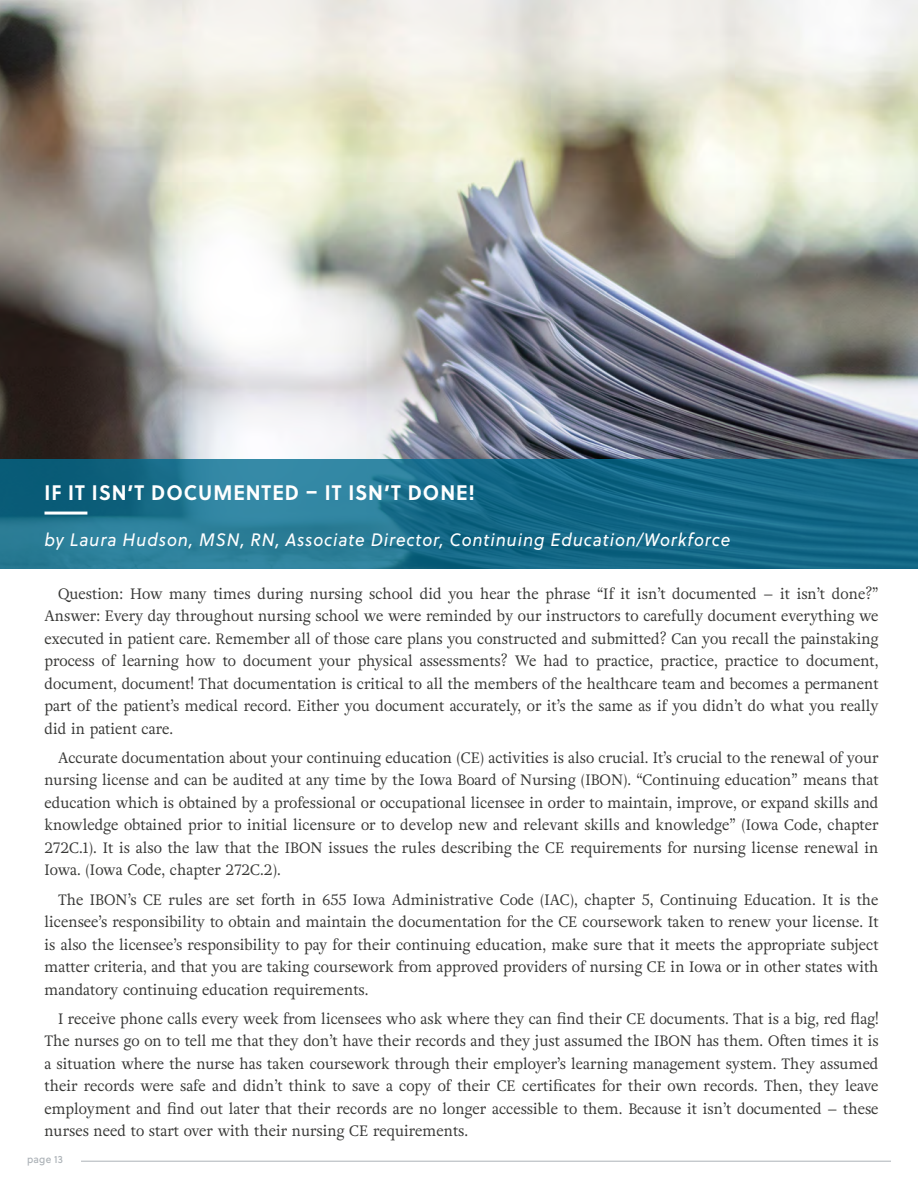
<style>
.page{position:relative;width:918px;height:1188px;background:#fff}
.page>*{position:absolute;margin:0;border:0;box-sizing:border-box;transform-origin:0 0}
.t1{font:700 21px "Soleil";letter-spacing:.05em;color:#fff;scale:.94 1}
.t2{font:italic 18px "Soleil";letter-spacing:.05em;color:#fff;scale:.94 1}
.t3{font:15px/22.5px "Adriane Text";color:#383836;text-align:justify;scale:.94 1}
.t4{font:10.5px "Soleil";letter-spacing:.025em;color:#acb2b7;scale:.94 1}
</style>
<div class="page">
<img style="left:0;top:0;width:918px;height:459px">
<svg style="left:0;top:459px;width:918px;height:110px;background:#1b6f8d"></svg>
<hr style="left:45px;top:512px;width:42px;height:3px;background:#fff">
<hr style="left:81px;top:1161px;width:810px;height:1px;background:#acb2b7">
<p class="t1" style="left:45px;top:477px;width:460px">IF IT ISN’T DOCUMENTED – IT ISN’T DONE!</p>
<p class="t2" style="left:45px;top:526px;width:731px">by Laura Hudson, MSN, RN, Associate Director, Continuing Education/Workforce</p>
<p class="t3" style="left:45px;top:582px;width:889px;text-indent:14px">Question: How many times during nursing school did you hear the phrase “If it isn’t documented – it isn’t done?” Answer: Every day throughout nursing school we were reminded by our instructors to carefully document everything we executed in patient care. Remember all of those care plans you constructed and submitted? Can you recall the painstaking process of learning how to document your physical assessments? We had to practice, practice, practice to document, document, document! That documentation is critical to all the members of the healthcare team and becomes a permanent part of the patient’s medical record. Either you document accurately, or it’s the same as if you didn’t do what you really did in patient care.</p>
<p class="t3" style="left:45px;top:746px;width:889px;text-indent:14px">Accurate documentation about your continuing education (CE) activities is also crucial. It’s crucial to the renewal of your nursing license and can be audited at any time by the Iowa Board of Nursing (IBON). “Continuing education” means that education which is obtained by a professional or occupational licensee in order to maintain, improve, or expand skills and knowledge obtained prior to initial licensure or to develop new and relevant skills and knowledge” (Iowa Code, chapter 272C.1). It is also the law that the IBON issues the rules describing the CE requirements for nursing license renewal in Iowa. (Iowa Code, chapter 272C.2).</p>
<p class="t3" style="left:45px;top:888px;width:889px;text-indent:14px">The IBON’s CE rules are set forth in 655 Iowa Administrative Code (IAC), chapter 5, Continuing Education. It is the licensee’s responsibility to obtain and maintain the documentation for the CE coursework taken to renew your license. It is also the licensee’s responsibility to pay for their continuing education, make sure that it meets the appropriate subject matter criteria, and that you are taking coursework from approved providers of nursing CE in Iowa or in other states with mandatory continuing education requirements.</p>
<p class="t3" style="left:45px;top:1007px;width:889px;text-indent:14px">I receive phone calls every week from licensees who ask where they can find their CE documents. That is a big, red flag!<br>The nurses go on to tell me that they don’t have their records and they just assumed the IBON has them. Often times it is a situation where the nurse has taken coursework through their employer’s learning management system. They assumed their records were safe and didn’t think to save a copy of their CE certificates for their own records. Then, they leave employment and find out later that their records are no longer accessible to them. Because it isn’t documented – these nurses need to start over with their nursing CE requirements.</p>
<p class="t4" style="left:27px;top:1151px;width:40px">page 13</p>
</div>
